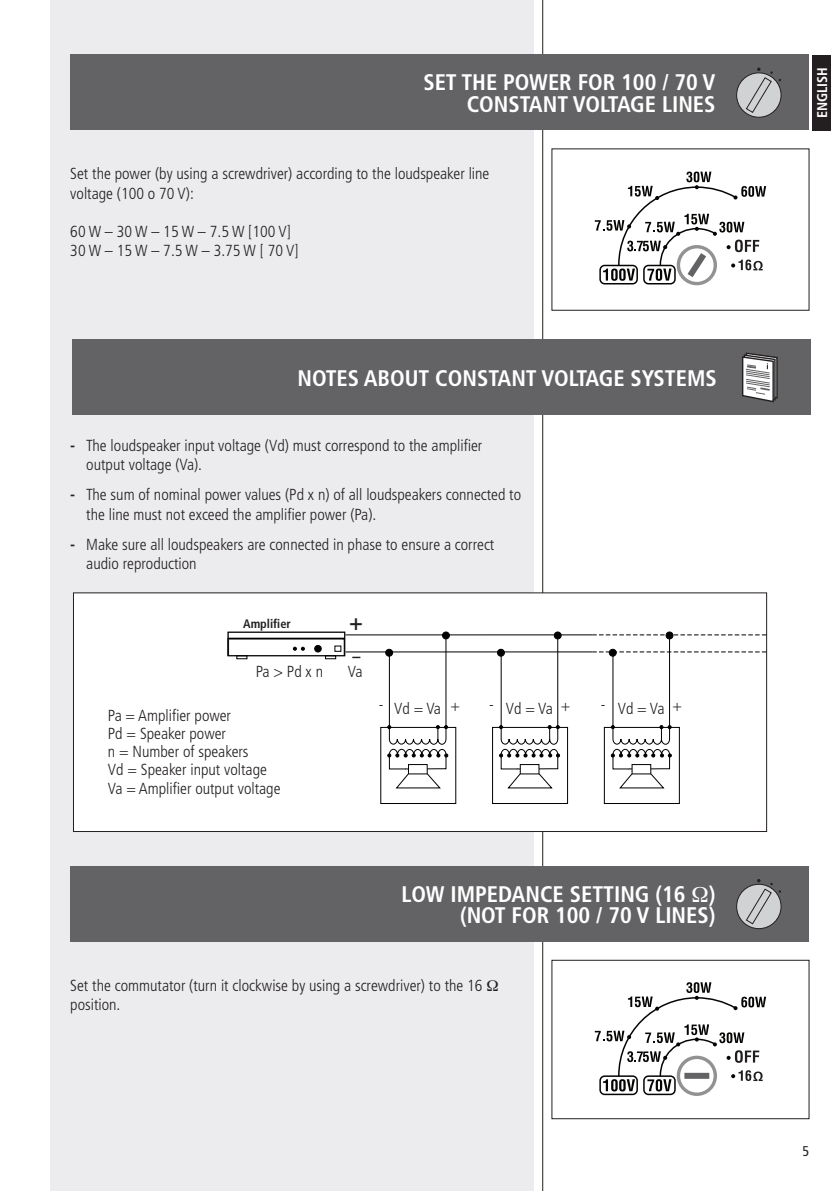
<style>
.page{position:relative;width:840px;height:1191px;background:#fff}
.page>*{position:absolute;margin:0;border:0;box-sizing:border-box;transform-origin:0 0}
.t1{font:700 condensed 23.2px "Frutiger";color:#231f20}
.t2{font:700 condensed 22.6px/21.2px "Frutiger";color:#fff;text-align:right}
.t3{font:300 condensed 16px/19.2px "Frutiger";color:#231f20}
.t4{font:700 condensed 16px "Frutiger";color:#231f20}
.t5{font:700 condensed 14px "Frutiger";color:#fff}
.t6{font:condensed 14px "Frutiger";color:#231f20}
.t7{font:700 condensed 12.4px "Frutiger";color:#231f20}
.s1{font-weight:700}
</style>
<div class="page">
<div style="left:51px;top:0;width:482px;height:1191px;background:#ececee"></div>
<hr style="left:542px;top:0;width:1px;height:1191px;background:#231f20">
<div style="left:812px;top:55px;width:18px;height:75px;background:#231f20"></div>
<div style="left:70px;top:55px;width:738px;height:75px;background:#636366"></div>
<div style="left:736px;top:73px;width:44px;height:44px;background:#d1d2d4;border-radius:50%"></div>
<div style="left:735px;top:72px;width:46px;height:46px;border:1px solid #231f20;border-radius:50%"></div>
<svg style="left:745px;top:68px;width:27px;height:45px"></svg>
<svg style="left:594px;top:171px;width:171px;height:114px"></svg>
<div style="left:551px;top:960px;width:257px;height:159px;border:1px solid #231f20"></div>
<div style="left:70px;top:866px;width:738px;height:75px;background:#636366"></div>
<div style="left:736px;top:884px;width:44px;height:44px;background:#d1d2d4;border-radius:50%"></div>
<div style="left:735px;top:884px;width:46px;height:45px;border:1px solid #231f20;border-radius:50%"></div>
<svg style="left:745px;top:879px;width:27px;height:46px"></svg>
<div style="left:676px;top:1055px;width:40px;height:41px;border:3px solid #939192;border-radius:50%"></div>
<svg style="left:594px;top:982px;width:171px;height:113px"></svg>
<div style="left:684px;top:1072px;width:25px;height:6px;background:#636366"></div>
<div style="left:73px;top:593px;width:693px;height:238px;background:#fff"></div>
<div style="left:380px;top:727px;width:76px;height:77px;border:1px solid #000"></div>
<div style="left:442px;top:632px;width:7px;height:7px;background:#000;border-radius:50%"></div>
<div style="left:441px;top:631px;width:8px;height:8px;border:1px solid #000;border-radius:50%"></div>
<div style="left:385px;top:649px;width:8px;height:7px;border:1px solid #000;border-radius:50%"></div>
<svg style="left:387px;top:635px;width:61px;height:154px"></svg>
<div style="left:492px;top:727px;width:75px;height:77px;border:1px solid #000"></div>
<div style="left:554px;top:632px;width:7px;height:7px;background:#000;border-radius:50%"></div>
<div style="left:553px;top:631px;width:8px;height:8px;border:1px solid #000;border-radius:50%"></div>
<div style="left:496px;top:649px;width:8px;height:7px;border:1px solid #000;border-radius:50%"></div>
<svg style="left:498px;top:635px;width:61px;height:154px"></svg>
<div style="left:603px;top:727px;width:76px;height:77px;border:1px solid #000"></div>
<div style="left:665px;top:632px;width:7px;height:7px;background:#000;border-radius:50%"></div>
<div style="left:665px;top:631px;width:8px;height:8px;border:1px solid #000;border-radius:50%"></div>
<hr style="left:345px;top:634px;width:247px;height:1px;background:#000">
<hr style="left:345px;top:651px;width:247px;height:1px;background:#000">
<svg style="left:592px;top:634px;width:174px;height:155px"></svg>
<div style="left:227px;top:631px;width:118px;height:25px;border:1px solid #636366"></div>
<div style="left:227px;top:632px;width:118px;height:24px;border:1px solid #000"></div>
<svg style="left:228px;top:637px;width:116px;height:19px"></svg>
<div style="left:314px;top:645px;width:7px;height:7px;background:#000;border-radius:50%"></div>
<div style="left:314px;top:645px;width:7px;height:7px;border:1px solid #000;border-radius:50%"></div>
<div style="left:236px;top:655px;width:11px;height:4px;border:1px solid #000"></div>
<div style="left:325px;top:655px;width:11px;height:4px;border:1px solid #000"></div>
<div style="left:334px;top:645px;width:7px;height:7px;border:1px solid #000"></div>
<div style="left:71px;top:339px;width:739px;height:76px;background:#636366"></div>
<svg style="left:742px;top:352px;width:35px;height:51px"></svg>
<h2 class="t2" style="left:423px;top:72px;width:293px">SET THE POWER FOR 100 / 70 V<br>CONSTANT VOLTAGE LINES</h2>
<p class="t3" style="left:70px;top:164px;width:420px">Set the power (by using a screwdriver) according to the loudspeaker line voltage (100 o 70 V):</p>
<p class="t3" style="left:70px;top:222px;width:230px">60 W – 30 W – 15 W – 7.5 W [100 V]<br>30 W – 15 W – 7.5 W – 3.75 W [ 70 V]</p>
<h2 class="t2" style="left:297px;top:367px;width:420px">NOTES ABOUT CONSTANT VOLTAGE SYSTEMS</h2>
<p class="t3" style="left:86px;top:435px;width:397px;text-indent:-16px"><span class="s1">-</span> The loudspeaker input voltage (Vd) must correspond to the amplifier output voltage (Va).</p>
<p class="t3" style="left:86px;top:485px;width:436px;text-indent:-16px"><span class="s1">-</span> The sum of nominal power values (Pd x n) of all loudspeakers connected to the line must not exceed the amplifier power (Pa).</p>
<p class="t3" style="left:86px;top:535px;width:409px;text-indent:-16px"><span class="s1">-</span> Make sure all loudspeakers are connected in phase to ensure a correct audio reproduction</p>
<p class="t7" style="left:243px;top:616px;width:49px">Amplifier</p>
<p class="t3" style="left:255px;top:661px;width:69px">Pa &gt; Pd x n</p>
<p class="t3" style="left:347px;top:661px;width:16px">Va</p>
<h1 class="t1" style="left:349px;top:608px;width:15px">+</h1>
<p class="t4" style="left:352px;top:647px;width:9px">–</p>
<p class="t3" style="left:108px;top:706px;width:174px;line-height:18.2px">Pa = Amplifier power<br>Pd = Speaker power<br>n = Number of speakers<br>Vd = Speaker input voltage<br>Va = Amplifier output voltage</p>
<p class="t3" style="left:378px;top:695px;width:6px">-</p>
<p class="t3" style="left:450px;top:696px;width:11px">+</p>
<p class="t3" style="left:488px;top:699px;width:83px">- Vd = Va +</p>
<p class="t3" style="left:600px;top:699px;width:83px">- Vd = Va +</p>
<p class="t3" style="left:394px;top:699px;width:48px">Vd = Va</p>
<h2 class="t2" style="left:401px;top:883px;width:315px">LOW IMPEDANCE SETTING (16 ) (NOT FOR 100 / 70 V LINES)</h2>
<p class="t3" style="left:70px;top:975px;width:413px">Set the commutator (turn it clockwise by using a screwdriver) to the 16 position.</p>
<p class="t5" style="left:813px;top:118px;width:53px;rotate:-90deg">ENGLISH</p>
<p class="t6" style="left:802px;top:1142px;width:8px">5</p>
</div>
